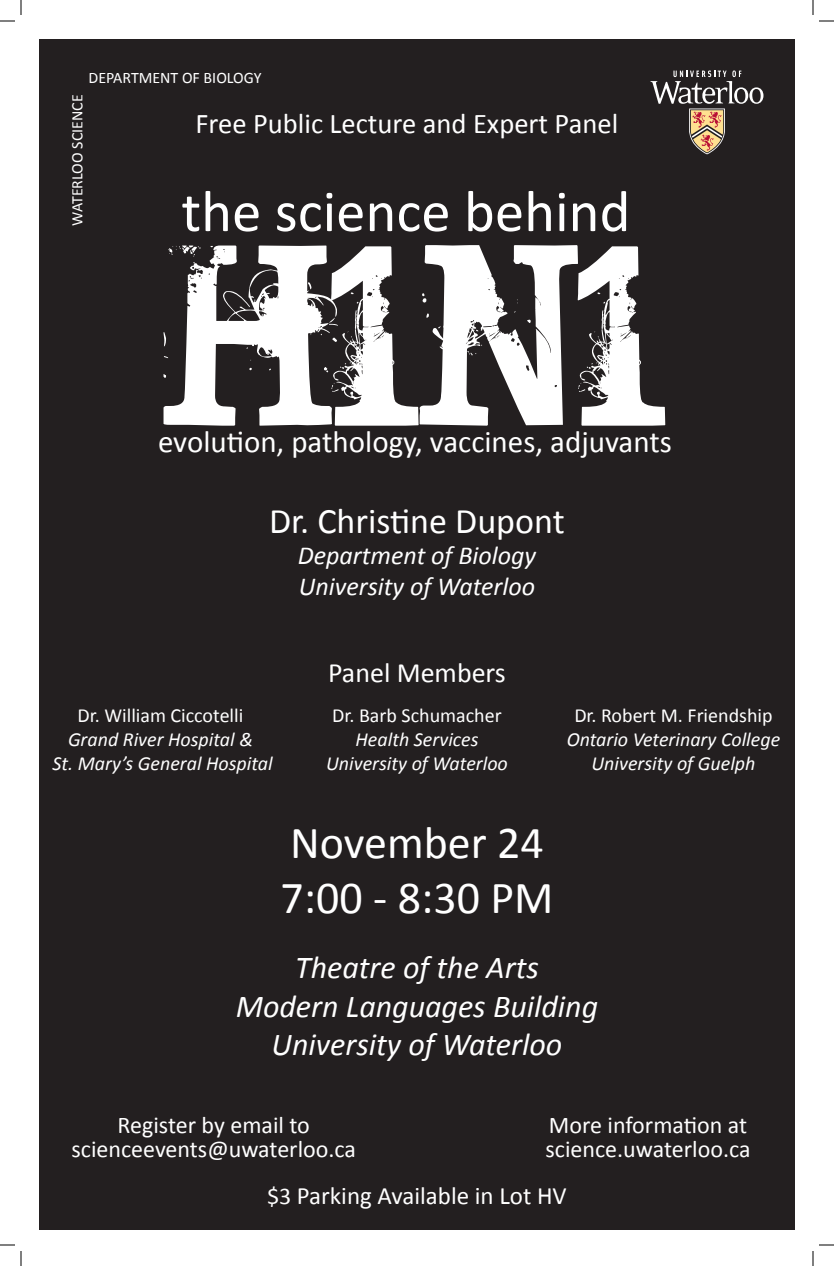
<style>
.page{position:relative;width:834px;height:1266px;background:#fff}
.page>*{position:absolute;margin:0;border:0;box-sizing:border-box;transform-origin:0 0}
.t1{font:214.5px "BROKENGHOST";color:#fff}
.t2{font:58.9px "Calibri";color:#fff}
.t3{font:46px/55.2px "Calibri";color:#fff}
.t4{font:36px "Calibri";color:#fff}
.t5{font:italic 32px/38.4px "Calibri";color:#fff;text-align:center}
.t6{font:31px "Calibri";color:#fff}
.t7{font:28.6px "Calibri";color:#fff}
.t8{font:28px "Calibri";color:#fff}
.t9{font:italic 26px/31.2px "Calibri";color:#fff}
.t10{font:25px "Calibri";color:#fff}
.t11{font:24px/24px "Calibri";color:#fff}
.t12{font:italic 20px "Calibri";color:#fff}
.t13{font:20px "Calibri";color:#fff}
.t14{font:16px "Calibri";color:#fff}
.s1{font-size:24px}
</style>
<div class="page">
<div style="left:39px;top:39px;width:756px;height:1190px;background:#231f20"></div>
<svg style="left:650px;top:70px;width:113px;height:84px"></svg>
<svg style="left:0;top:0;width:22px;height:22px"></svg>
<svg style="left:0;top:1244px;width:22px;height:22px"></svg>
<svg style="left:812px;top:0;width:22px;height:22px"></svg>
<svg style="left:812px;top:1244px;width:22px;height:22px"></svg>
<p class="t14" style="left:88px;top:67px;width:175px">DEPARTMENT OF BIOLOGY</p>
<p class="t14" style="left:67px;top:226px;width:133px;rotate:-90deg">WATERLOO SCIENCE</p>
<h3 class="t7" style="left:195px;top:106px;width:424px">Free Public Lecture and Expert Panel</h3>
<h2 class="t2" style="left:181px;top:175px;width:451px">the science behind</h2>
<h1 class="t1" style="left:164px;top:170px;width:504px">H1N1</h1>
<h3 class="t6" style="left:158px;top:422px;width:515px">evolution, pathology, vaccines, adjuvants</h3>
<h3 class="t4" style="left:269px;top:499px;width:297px">Dr. Christine Dupont</h3>
<h3 class="t9" style="left:298px;top:539px;width:240px">Department of Biology<br>University of Waterloo</h3>
<h3 class="t8" style="left:328px;top:655px;width:179px">Panel Members</h3>
<p class="t13" style="left:78px;top:703px;width:167px">Dr. William Ciccotelli</p>
<p class="t13" style="left:332px;top:703px;width:171px">Dr. Barb Schumacher</p>
<p class="t13" style="left:574px;top:703px;width:200px">Dr. Robert M. Friendship</p>
<p class="t12" style="left:68px;top:727px;width:186px">Grand River Hospital &amp;</p>
<p class="t12" style="left:355px;top:727px;width:125px">Health Services</p>
<p class="t12" style="left:567px;top:727px;width:215px">Ontario Veterinary College</p>
<p class="t12" style="left:53px;top:751px;width:222px">St. Mary’s General Hospital</p>
<p class="t12" style="left:326px;top:751px;width:183px">University of Waterloo</p>
<p class="t12" style="left:591px;top:751px;width:166px">University of Guelph</p>
<h3 class="t3" style="left:281px;top:812px;width:274px">November 24<br>7:00 - 8:30 PM</h3>
<h3 class="t5" style="left:236px;top:947px;width:364px">Theatre of the Arts<br>Modern Languages Building<br>University of Waterloo</h3>
<p class="t11" style="left:546px;top:1112px;width:206px">More information at science.uwaterloo.ca</p>
<p class="t10" style="left:267px;top:1180px;width:301px"><span class="s1">$3</span> Parking Available in Lot HV</p>
<p class="t11" style="left:72px;top:1112px;width:286px;text-align:center">Register by email to scienceevents@uwaterloo.ca</p>
</div>
